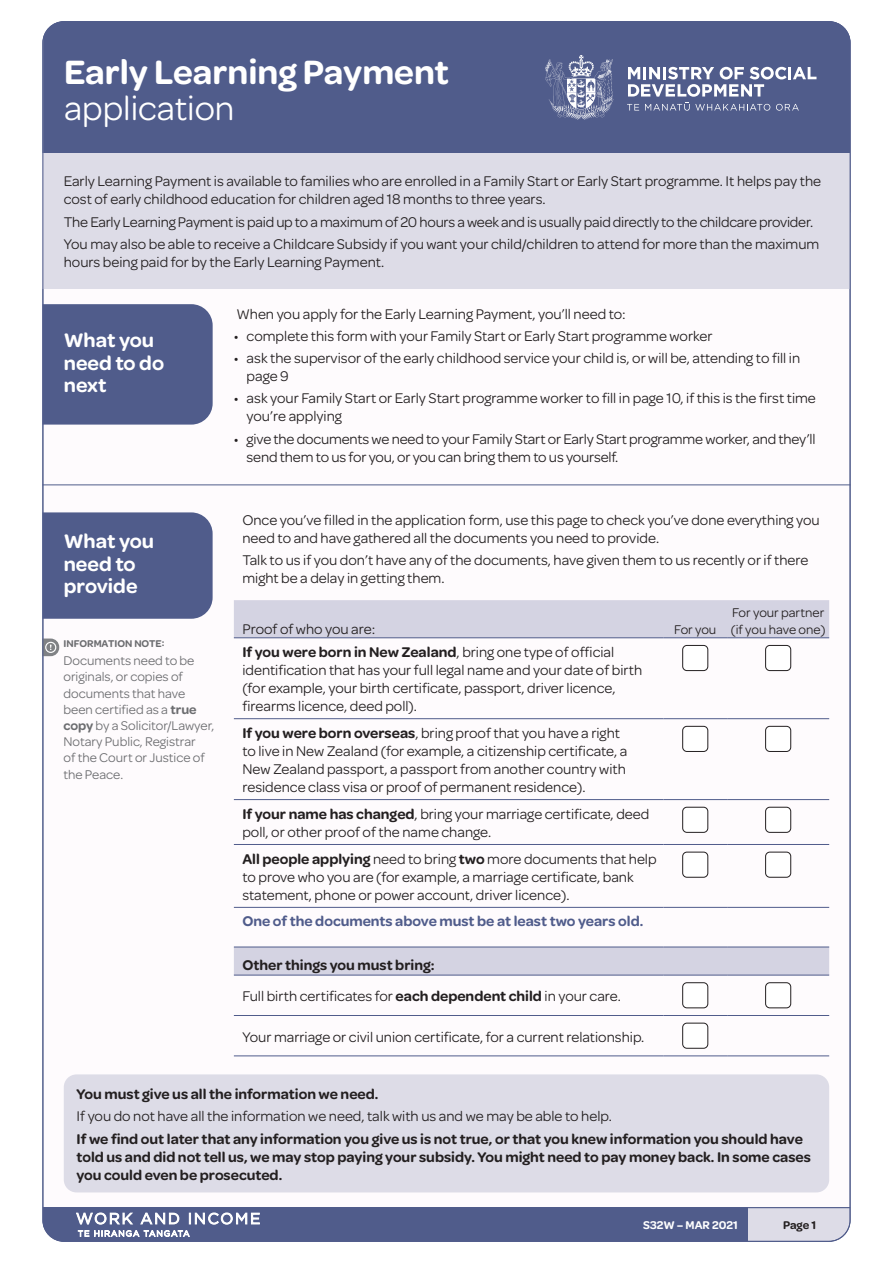
<style>
.page{position:relative;width:893px;height:1263px;background:#fff}
.page>*{position:absolute;margin:0;border:0;box-sizing:border-box;transform-origin:0 0}
.Form_title{font:600 36px "Omnes";color:#fff}
.Form_description{font:36px "Omnes";color:#fff}
.Side_Box_Head{font:600 21px/22.5px "Omnes";color:#fff}
.Normal_text_10pt{font:15px/18px "Omnes";color:#231f20}
.Normal_text_10pt-2{font:600 15px/18px "Omnes";color:#231f20}
.Normal_text_11pt{font:15px "Omnes";color:#231f20}
.Normal_text_10pt-3{font:600 15px "Omnes";color:#505c8b}
.Information_note{font:13.5px/16.2px "Omnes";color:#6c6d70}
.Normal_text_9pt{font:13.5px/16.2px "Omnes";color:#231f20}
.t1{font:600 12px "Omnes";color:#fff}
.t2{font:600 12px "Omnes";color:#231f20}
.Information_note_hea{font:600 10.5px "Omnes";color:#6c6d70}
.s1{font-weight:600}
</style>
<div class="page">
<div style="left:43px;top:22px;width:807px;height:1219px;background:#fefbfd;border-radius:21px"></div>
<div style="left:43px;top:21px;width:807px;height:132px;background:#505c8b"></div>
<svg style="left:43px;top:1207px;width:807px;height:34px;background:#69739b"></svg>
<svg style="left:545px;top:55px;width:69px;height:65px;background:#7982a6"></svg>
<svg style="left:627px;top:67px;width:189px;height:44px"></svg>
<div style="left:43px;top:153px;width:807px;height:135px;background:#dddce7"></div>
<div style="left:45px;top:304px;width:168px;height:121px;background:#505c8b"></div>
<svg style="left:234px;top:600px;width:595px;height:375px"></svg>
<hr style="left:234px;top:637px;width:429px;height:1px;background:#505c8b">
<hr style="left:234px;top:718px;width:429px;height:1px;background:#505c8b">
<hr style="left:234px;top:799px;width:429px;height:1px;background:#505c8b">
<hr style="left:234px;top:844px;width:429px;height:1px;background:#505c8b">
<hr style="left:663px;top:637px;width:64px;height:1px;background:#505c8b">
<hr style="left:727px;top:637px;width:102px;height:1px;background:#505c8b">
<hr style="left:663px;top:718px;width:64px;height:1px;background:#505c8b">
<hr style="left:727px;top:718px;width:102px;height:1px;background:#505c8b">
<hr style="left:663px;top:799px;width:64px;height:1px;background:#505c8b">
<hr style="left:727px;top:799px;width:102px;height:1px;background:#505c8b">
<hr style="left:663px;top:844px;width:64px;height:1px;background:#505c8b">
<hr style="left:727px;top:844px;width:102px;height:1px;background:#505c8b">
<hr style="left:234px;top:907px;width:429px;height:1px;background:#505c8b">
<hr style="left:663px;top:907px;width:64px;height:1px;background:#505c8b">
<hr style="left:727px;top:907px;width:102px;height:1px;background:#505c8b">
<hr style="left:234px;top:947px;width:429px;height:1px;background:#505c8b">
<hr style="left:663px;top:947px;width:64px;height:1px;background:#505c8b">
<hr style="left:727px;top:947px;width:102px;height:1px;background:#505c8b">
<hr style="left:234px;top:975px;width:429px;height:1px;background:#505c8b">
<hr style="left:663px;top:975px;width:64px;height:1px;background:#505c8b">
<hr style="left:727px;top:975px;width:102px;height:1px;background:#505c8b">
<hr style="left:234px;top:1015px;width:429px;height:1px;background:#505c8b">
<hr style="left:663px;top:1015px;width:64px;height:1px;background:#505c8b">
<hr style="left:727px;top:1015px;width:102px;height:1px;background:#505c8b">
<hr style="left:234px;top:1055px;width:429px;height:1px;background:#505c8b">
<hr style="left:663px;top:1055px;width:64px;height:1px;background:#505c8b">
<hr style="left:727px;top:1055px;width:102px;height:1px;background:#505c8b">
<div style="left:683px;top:645px;width:25px;height:25px;background:#fff;border-radius:4px"></div>
<div style="left:682px;top:645px;width:26px;height:26px;border:1px solid #231f20;border-radius:4px"></div>
<div style="left:766px;top:645px;width:25px;height:25px;background:#fff;border-radius:4px"></div>
<div style="left:765px;top:645px;width:26px;height:26px;border:1px solid #231f20;border-radius:4px"></div>
<div style="left:683px;top:726px;width:25px;height:25px;background:#fff;border-radius:4px"></div>
<div style="left:682px;top:726px;width:26px;height:26px;border:1px solid #231f20;border-radius:4px"></div>
<div style="left:766px;top:726px;width:25px;height:25px;background:#fff;border-radius:4px"></div>
<div style="left:765px;top:726px;width:26px;height:26px;border:1px solid #231f20;border-radius:4px"></div>
<div style="left:683px;top:807px;width:25px;height:25px;background:#fff;border-radius:4px"></div>
<div style="left:682px;top:807px;width:26px;height:25px;border:1px solid #231f20;border-radius:4px"></div>
<div style="left:766px;top:807px;width:25px;height:25px;background:#fff;border-radius:4px"></div>
<div style="left:765px;top:807px;width:26px;height:25px;border:1px solid #231f20;border-radius:4px"></div>
<div style="left:683px;top:852px;width:25px;height:25px;background:#fff;border-radius:4px"></div>
<div style="left:682px;top:852px;width:26px;height:25px;border:1px solid #231f20;border-radius:4px"></div>
<div style="left:766px;top:852px;width:25px;height:25px;background:#fff;border-radius:4px"></div>
<div style="left:765px;top:852px;width:26px;height:25px;border:1px solid #231f20;border-radius:4px"></div>
<div style="left:683px;top:983px;width:25px;height:25px;background:#fff;border-radius:4px"></div>
<div style="left:682px;top:982px;width:26px;height:26px;border:1px solid #231f20;border-radius:4px"></div>
<div style="left:766px;top:983px;width:25px;height:25px;background:#fff;border-radius:4px"></div>
<div style="left:765px;top:982px;width:26px;height:26px;border:1px solid #231f20;border-radius:4px"></div>
<div style="left:683px;top:1023px;width:25px;height:25px;background:#fff;border-radius:4px"></div>
<div style="left:682px;top:1023px;width:26px;height:25px;border:1px solid #231f20;border-radius:4px"></div>
<div style="left:64px;top:1074px;width:765px;height:118px;background:#dddce7;border-radius:13px"></div>
<hr style="left:43px;top:484px;width:807px;height:1px;background:#505c8b">
<svg style="left:42px;top:638px;width:17px;height:18px"></svg>
<div style="left:45px;top:512px;width:168px;height:107px;background:#505c8b"></div>
<p class="Form_title" style="left:64px;top:46px;width:387px">Early Learning Payment</p>
<p class="Form_description" style="left:64px;top:83px;width:172px">application</p>
<p class="Normal_text_10pt" style="left:64px;top:171px;width:759px">Early Learning Payment is available to families who are enrolled in a Family Start or Early Start programme. It helps pay the cost of early childhood education for children aged 18 months to three years.</p>
<p class="Normal_text_10pt" style="left:64px;top:212px;width:751px">The Early Learning Payment is paid up to a maximum of 20 hours a week and is usually paid directly to the childcare provider.</p>
<p class="Normal_text_10pt" style="left:64px;top:234px;width:757px">You may also be able to receive a Childcare Subsidy if you want your child/children to attend for more than the maximum hours being paid for by the Early Learning Payment.</p>
<p class="Normal_text_10pt" style="left:236px;top:304px;width:391px">When you apply for the Early Learning Payment, you’ll need to:</p>
<p class="Normal_text_10pt" style="left:234px;top:326px;width:480px">• complete this form with your Family Start or Early Start programme worker</p>
<p class="Normal_text_10pt" style="left:247px;top:348px;width:555px;text-indent:-13px">• ask the supervisor of the early childhood service your child is, or will be, attending to fill in page 9</p>
<p class="Normal_text_10pt" style="left:247px;top:389px;width:571px;text-indent:-13px">• ask your Family Start or Early Start programme worker to fill in page 10, if this is the first time you’re applying</p>
<p class="Normal_text_10pt" style="left:247px;top:429px;width:571px;text-indent:-13px">• give the documents we need to your Family Start or Early Start programme worker, and they’ll send them to us for you, or you can bring them to us yourself.</p>
<p class="Side_Box_Head" style="left:64px;top:328px;width:102px">What you need to do next</p>
<p class="Side_Box_Head" style="left:64px;top:529px;width:92px">What you need to provide</p>
<p class="Information_note_hea" style="left:63px;top:636px;width:102px">INFORMATION NOTE:</p>
<p class="Information_note" style="left:63px;top:652px;width:152px">Documents need to be originals, or copies of documents that have been certified as a <span class="s1">true copy</span> by a Solicitor/Lawyer,<br>Notary Public, Registrar<br>of the Court or Justice of the Peace.</p>
<p class="Normal_text_10pt" style="left:242px;top:510px;width:579px">Once you’ve filled in the application form, use this page to check you’ve done everything you need to and have gathered all the documents you need to provide.</p>
<p class="Normal_text_10pt" style="left:242px;top:550px;width:568px">Talk to us if you don’t have any of the documents, have given them to us recently or if there might be a delay in getting them.</p>
<p class="Normal_text_10pt" style="left:242px;top:619px;width:135px">Proof of who you are:</p>
<p class="Normal_text_9pt" style="left:674px;top:620px;width:44px">For you</p>
<p class="Normal_text_9pt" style="left:731px;top:604px;width:96px">For your partner (if you have one)</p>
<p class="Normal_text_10pt" style="left:242px;top:642px;width:401px"><span class="s1">If you were born in New Zealand</span>, bring one type of official identification that has your full legal name and your date of birth (for example, your birth certificate, passport, driver licence, firearms licence, deed poll).</p>
<p class="Normal_text_10pt" style="left:242px;top:723px;width:387px"><span class="s1">If you were born overseas</span>, bring proof that you have a right to live in New Zealand (for example, a citizenship certificate, a New Zealand passport, a passport from another country with residence class visa or proof of permanent residence).</p>
<p class="Normal_text_10pt" style="left:242px;top:804px;width:408px"><span class="s1">If your name has changed</span>, bring your marriage certificate, deed poll, or other proof of the name change.</p>
<p class="Normal_text_10pt" style="left:242px;top:849px;width:416px"><span class="s1">All people applying</span> need to bring <span class="s1">two</span> more documents that help to prove who you are (for example, a marriage certificate, bank statement, phone or power account, driver licence).</p>
<p class="Normal_text_10pt-3" style="left:242px;top:910px;width:402px">One of the documents above must be at least two years old.</p>
<p class="Normal_text_10pt-2" style="left:242px;top:955px;width:194px">Other things you must bring:</p>
<p class="Normal_text_11pt" style="left:242px;top:986px;width:380px">Full birth certificates for <span class="s1">each dependent child</span> in your care.</p>
<p class="Normal_text_10pt" style="left:242px;top:1027px;width:403px">Your marriage or civil union certificate, for a current relationship.</p>
<p class="Normal_text_10pt-2" style="left:77px;top:1084px;width:303px">You must give us all the information we need.</p>
<p class="Normal_text_10pt" style="left:77px;top:1106px;width:537px">If you do not have all the information we need, talk with us and we may be able to help.</p>
<p class="Normal_text_10pt-2" style="left:77px;top:1129px;width:736px">If we find out later that any information you give us is not true, or that you knew information you should have told us and did not tell us, we may stop paying your subsidy. You might need to pay money back. In some cases you could even be prosecuted.</p>
<p class="t1" style="left:643px;top:1216px;width:96px">S32W – MAR 2021</p>
<p class="t2" style="left:783px;top:1216px;width:34px">Page 1</p>
</div>
